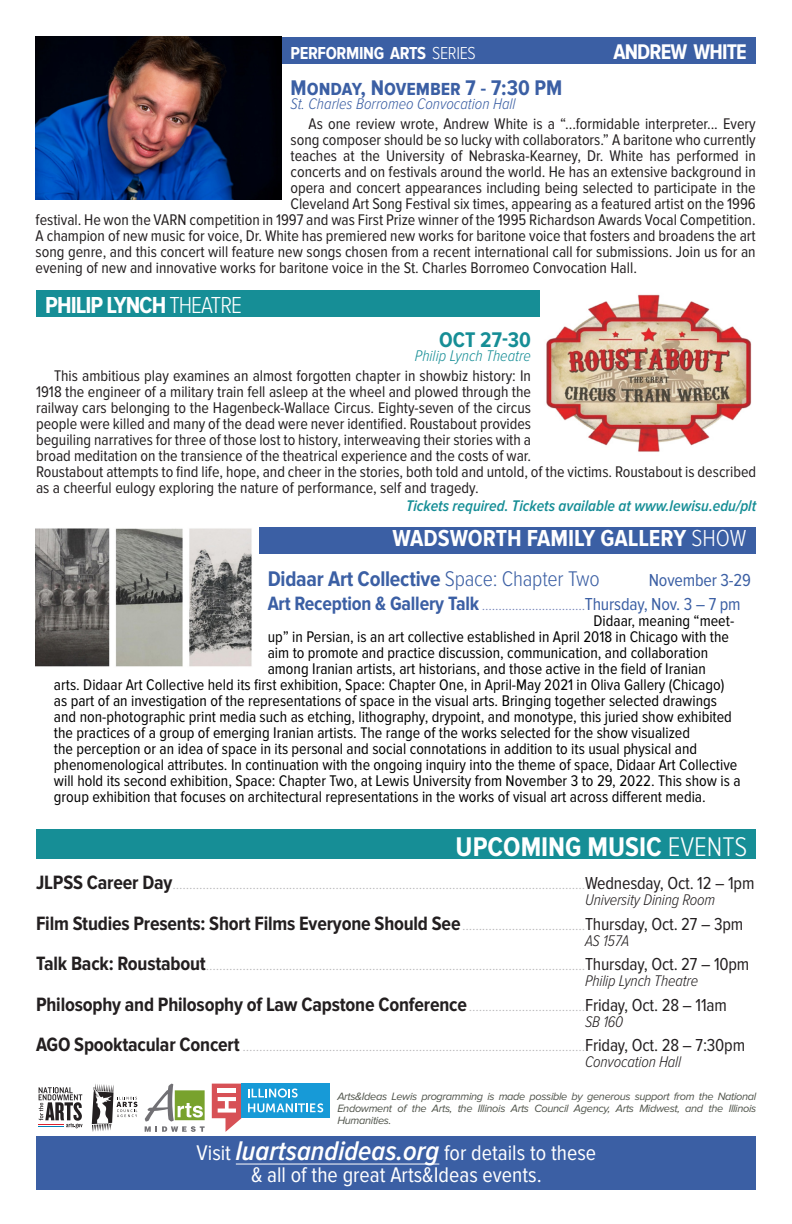
<style>
.page{position:relative;width:792px;height:1224px;background:#fff}
.page>*{position:absolute;margin:0;border:0;box-sizing:border-box;transform-origin:0 0}
.PAS_Header{font:700 28px "Proxima Nova Cond";color:#fff}
.PAS_Header-2{font:700 24px "Proxima Nova Cond";letter-spacing:-.01em;color:#fff}
.PAS_Header-3{font:700 24px "Proxima Nova Cond";letter-spacing:-.04em;color:#fff}
.t1{font:22px "Proxima Nova Cond";color:#fff}
.Art_shows_leading{font:700 22px "Proxima Nova Cond";letter-spacing:-.01em;color:#3b5fa4}
.PAS_Header-4{font:700 22px "Proxima Nova Cond";letter-spacing:-.04em;color:#fff}
.t2{font:700 22px "Proxima Nova Cond";color:#168e96}
.Event{font:700 20px "Proxima Nova Cond";letter-spacing:-.01em;color:#231f20}
.PAS_Header-5{font:700 18px "Proxima Nova Cond";letter-spacing:-.02em;color:#fff}
.Art_shows_leading-2{font:18px "Proxima Nova Cond";letter-spacing:-.01em;color:#3b5fa4}
.t3{font:16px/16px "Proxima Nova Cond";color:#231f20}
.PAS_Location{font:16px "Proxima Nova Cond";color:#000}
.Event-2{font:300 16px "Proxima Nova Cond";color:#b7b6b8}
.Art_shows_leading-3{font:300 16px "Proxima Nova Cond";color:#7280b8}
.Event_Location{font:italic 300 16px "Proxima Nova Cond";letter-spacing:-.01em;color:#231f20}
.t4{font:italic 600 16px "Proxima Nova Cond";color:#168e96}
.t5{font:italic 300 16px "Proxima Nova Cond";color:#3b5fa4}
.t6{font:italic 300 16px "Proxima Nova Cond";color:#168e96}
.ART_Description_Ital{font:italic 11px/12px "Proxima Nova";letter-spacing:-.03em;color:#4f534a;text-align:justify}
.s1{font-weight:300}
.s2{font-weight:600}
.s3{font-weight:700;font-size:20px;color:#3b5fa4}
.s4{font-weight:400;font-size:18px;color:#3b5fa4}
.s5{font-weight:700;font-size:20px;color:#231f20}
.s6{font-weight:400;font-size:18px;color:#231f20}
.s7{font-weight:300;font-size:16px;color:#b7b6b8}
.s8{font-weight:400;font-size:18px}
.s9{font-weight:600;font-style:italic;font-size:28px}
</style>
<div class="page">
<div style="left:54px;top:527px;width:702px;height:27px;background:#3b5fa4"></div>
<img style="left:36px;top:527px;width:223px;height:140px">
<div style="left:36px;top:830px;width:720px;height:29px;background:#168e96"></div>
<div style="left:36px;top:1136px;width:720px;height:54px;background:#3b5fa4"></div>
<hr style="left:236px;top:1164px;width:203px;height:1px;background:#fff">
<svg style="left:145px;top:1084px;width:60px;height:48px"></svg>
<svg style="left:92px;top:1084px;width:46px;height:48px"></svg>
<svg style="left:212px;top:1084px;width:29px;height:48px"></svg>
<hr style="left:218px;top:1088px;width:18px;height:4px;background:#fff">
<div style="left:241px;top:1084px;width:89px;height:34px;background:#179ad7"></div>
<svg style="left:248px;top:1088px;width:75px;height:24px"></svg>
<svg style="left:39px;top:1087px;width:43px;height:41px"></svg>
<div style="left:36px;top:290px;width:705px;height:27px;background:#168e96"></div>
<img style="left:540px;top:290px;width:212px;height:162px">
<div style="left:36px;top:37px;width:720px;height:27px;background:#3b5fa4"></div>
<img style="left:36px;top:36px;width:246px;height:164px">
<p class="PAS_Header-5" style="left:291px;top:43px;width:187px">PERFORMING ARTS <span class="s1">SERIES</span></p>
<p class="PAS_Header-4" style="left:614px;top:40px;width:135px">ANDREW WHITE</p>
<h3 class="Art_shows_leading" style="left:291px;top:75px;width:273px">Monday, November 7 <span class="s2">-</span> 7:30 PM</h3>
<p class="t5" style="left:291px;top:95px;width:227px">St. Charles Borromeo Convocation Hall</p>
<p class="t3" style="left:309px;top:116px;width:449px">As one review wrote, Andrew White is a “...formidable interpreter... Every</p>
<p class="t3" style="left:291px;top:132px;width:467px">song composer should be so lucky with collaborators.” A baritone who currently</p>
<p class="t3" style="left:291px;top:148px;width:467px">teaches at the University of Nebraska-Kearney, Dr. White has performed in</p>
<p class="t3" style="left:291px;top:164px;width:467px">concerts and on festivals around the world. He has an extensive background in</p>
<p class="t3" style="left:291px;top:180px;width:467px">opera and concert appearances including being selected to participate in the</p>
<p class="t3" style="left:291px;top:196px;width:467px">Cleveland Art Song Festival six times, appearing as a featured artist on the 1996</p>
<p class="t3" style="left:36px;top:212px;width:722px">festival. He won the VARN competition in 1997 and was First Prize winner of the 1995 Richardson Awards Vocal Competition.</p>
<p class="t3" style="left:36px;top:228px;width:722px">A champion of new music for voice, Dr. White has premiered new works for baritone voice that fosters and broadens the art</p>
<p class="t3" style="left:36px;top:244px;width:722px">song genre, and this concert will feature new songs chosen from a recent international call for submissions. Join us for an</p>
<p class="t3" style="left:36px;top:260px;width:603px">evening of new and innovative works for baritone voice in the St. Charles Borromeo Convocation Hall.</p>
<p class="PAS_Header-3" style="left:45px;top:291px;width:198px">PHILIP LYNCH <span class="s1">THEATRE</span></p>
<h3 class="t2" style="left:439px;top:327px;width:93px">OCT 27-30</h3>
<p class="t6" style="left:415px;top:347px;width:118px">Philip Lynch Theatre</p>
<p class="t3" style="left:36px;top:369px;width:722px;text-indent:18px">This ambitious play examines an almost forgotten chapter in showbiz history: In<br>1918 the engineer of a military train fell asleep at the wheel and plowed through the<br>railway cars belonging to the Hagenbeck-Wallace Circus. Eighty-seven of the circus<br>people were killed and many of the dead were never identified. Roustabout provides<br>beguiling narratives for three of those lost to history, interweaving their stories with a<br>broad meditation on the transience of the theatrical experience and the costs of war.<br>Roustabout attempts to find life, hope, and cheer in the stories, both told and untold, of the victims. Roustabout is described as a cheerful eulogy exploring the nature of performance, self and tragedy.</p>
<p class="t4" style="left:406px;top:497px;width:352px">Tickets required. Tickets available at www.lewisu.edu/plt</p>
<p class="PAS_Header-2" style="left:392px;top:525px;width:356px">WADSWORTH FAMILY GALLERY <span class="s1">SHOW</span></p>
<p class="Art_shows_leading" style="left:268px;top:566px;width:334px">Didaar Art Collective <span class="s1">Space: Chapter Two</span></p>
<p class="Art_shows_leading-2" style="left:649px;top:570px;width:104px">November 3-29</p>
<p class="Art_shows_leading-3" style="left:268px;top:596px;width:474px"><span class="s3">Art Reception &amp; Gallery Talk</span> ...............................<span class="s4">Thursday, Nov. 3 – 7 pm</span></p>
<p class="PAS_Location" style="left:594px;top:612px;width:142px">Didaar, meaning “meet-</p>
<p class="PAS_Location" style="left:268px;top:628px;width:463px">up” in Persian, is an art collective established in April 2018 in Chicago with the</p>
<p class="PAS_Location" style="left:268px;top:644px;width:442px">aim to promote and practice discussion, communication, and collaboration</p>
<p class="PAS_Location" style="left:268px;top:660px;width:440px">among Iranian artists, art historians, and those active in the field of Iranian</p>
<p class="PAS_Location" style="left:54px;top:676px;width:672px">arts. Didaar Art Collective held its first exhibition, Space: Chapter One, in April-May 2021 in Oliva Gallery (Chicago)</p>
<p class="PAS_Location" style="left:54px;top:692px;width:665px">as part of an investigation of the representations of space in the visual arts. Bringing together selected drawings</p>
<p class="PAS_Location" style="left:54px;top:708px;width:680px">and non-photographic print media such as etching, lithography, drypoint, and monotype, this juried show exhibited</p>
<p class="PAS_Location" style="left:54px;top:724px;width:638px">the practices of a group of emerging Iranian artists. The range of the works selected for the show visualized</p>
<p class="PAS_Location" style="left:54px;top:740px;width:645px">the perception or an idea of space in its personal and social connotations in addition to its usual physical and</p>
<p class="PAS_Location" style="left:54px;top:756px;width:685px">phenomenological attributes. In continuation with the ongoing inquiry into the theme of space, Didaar Art Collective</p>
<p class="PAS_Location" style="left:54px;top:772px;width:688px">will hold its second exhibition, Space: Chapter Two, at Lewis University from November 3 to 29, 2022. This show is a</p>
<p class="PAS_Location" style="left:54px;top:788px;width:653px">group exhibition that focuses on architectural representations in the works of visual art across different media.</p>
<p class="PAS_Header" style="left:456px;top:831px;width:293px">UPCOMING MUSIC <span class="s1">EVENTS</span></p>
<p class="Event-2" style="left:36px;top:875px;width:720px"><span class="s5">JLPSS Career Day</span>............................................................................................................................<span class="s6">Wednesday, Oct. 12 – 1pm</span></p>
<p class="Event_Location" style="left:585px;top:891px;width:132px">University Dining Room</p>
<p class="Event" style="left:36px;top:912px;width:709px">Film Studies Presents: Short Films Everyone Should See<span class="s7">.....................................</span><span class="s8">Thursday, Oct. 27 – 3pm</span></p>
<p class="Event_Location" style="left:585px;top:931px;width:46px">AS 157A</p>
<p class="Event-2" style="left:36px;top:956px;width:715px"><span class="s5">Talk Back: Roustabout</span>..................................................................................................................<span class="s6">Thursday, Oct. 27 – 10pm</span></p>
<p class="Event_Location" style="left:585px;top:972px;width:115px">Philip Lynch Theatre</p>
<p class="Event" style="left:36px;top:993px;width:692px">Philosophy and Philosophy of Law Capstone Conference<span class="s7">...................................</span><span class="s8">Friday, Oct. 28 – 11am</span></p>
<p class="Event_Location" style="left:585px;top:1012px;width:40px">SB 160</p>
<p class="Event-2" style="left:36px;top:1037px;width:711px"><span class="s5">AGO Spooktacular Concert</span> .......................................................................................................<span class="s6">Friday, Oct. 28 – 7:30pm</span></p>
<p class="Event_Location" style="left:585px;top:1053px;width:98px">Convocation Hall</p>
<p class="ART_Description_Ital" style="left:337px;top:1091px;width:421px">Arts&amp;Ideas Lewis programming is made possible by generous support from the National Endowment of the Arts, the Illinois Arts Council Agency, Arts Midwest, and the Illinois Humanities.</p>
<p class="t1" style="left:197px;top:1141px;width:401px">Visit <span class="s9">luartsandideas.org</span> for details to these</p>
<p class="t1" style="left:251px;top:1163px;width:292px">&amp; all of the great Arts&amp;Ideas events.</p>
</div>
